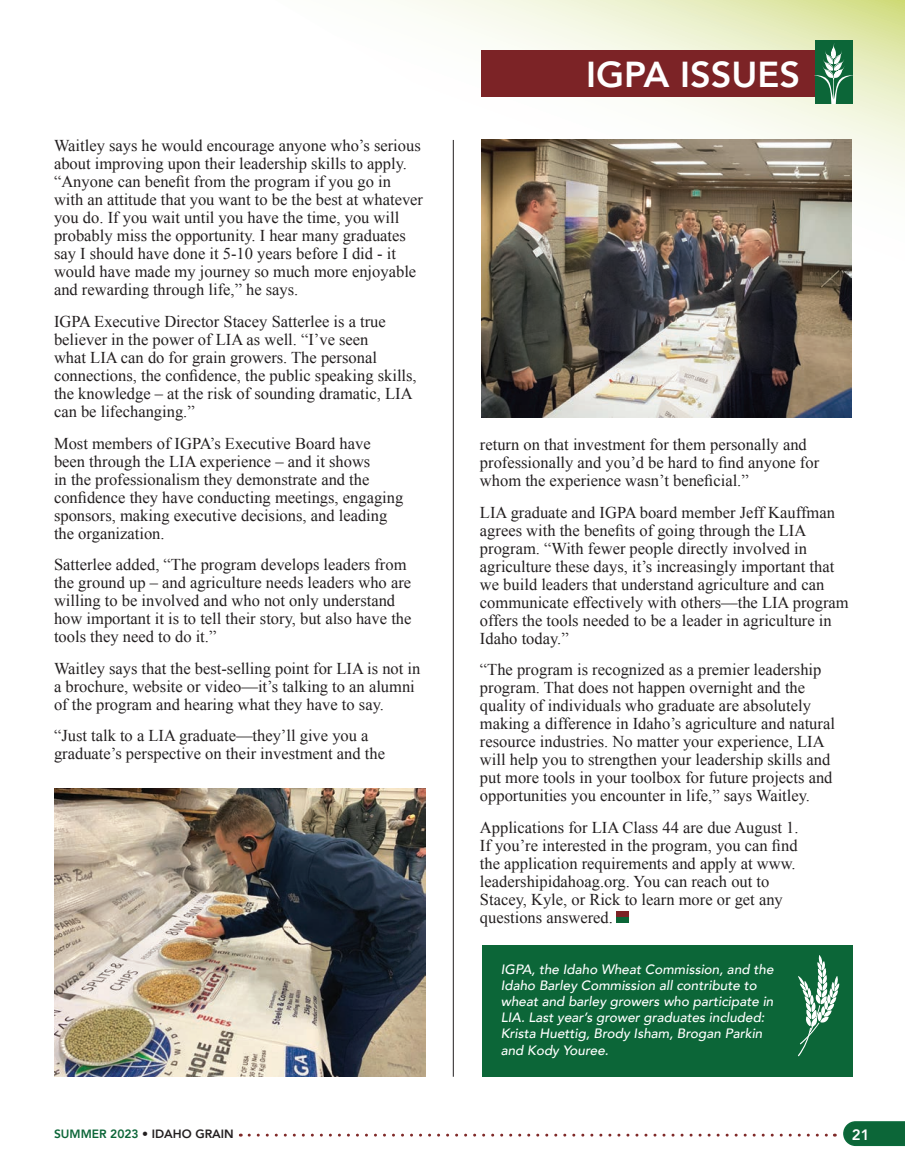
<style>
.page{position:relative;width:905px;height:1175px;background:#fff}
.page>*{position:absolute;margin:0;border:0;box-sizing:border-box;transform-origin:0 0}
.t1{font:800 36px "Avenir";color:#fff}
.t2{font:16.5px/18px "Times New Roman";color:#231f20}
.t3{font:800 15px "Avenir";color:#fff}
.t4{font:italic 500 13.5px/16.2px "Avenir";color:#fff}
.t5{font:800 12px "Avenir";color:#231f20}
.s1{color:#0c6638}
</style>
<div class="page">
<svg style="left:390px;top:0;width:514px;height:374px"></svg>
<div style="left:481px;top:51px;width:371px;height:46px;background:#7c2326"></div>
<div style="left:814px;top:41px;width:38px;height:62px;background:#0c6638"></div>
<svg style="left:814px;top:43px;width:38px;height:60px"></svg>
<svg style="left:843px;top:1121px;width:61px;height:25px;background:#186e43"></svg>
<svg style="left:249px;top:1133px;width:586px;height:3px"></svg>
<hr style="left:453px;top:140px;width:1px;height:936px;background:#231f20">
<div style="left:482px;top:945px;width:370px;height:131px;background:#0c6638"></div>
<svg style="left:798px;top:955px;width:41px;height:101px"></svg>
<img style="left:481px;top:140px;width:370px;height:278px">
<img style="left:54px;top:788px;width:371px;height:288px">
<div style="left:616px;top:911px;width:12px;height:6px;background:#7c2326"></div>
<div style="left:616px;top:916px;width:12px;height:6px;background:#0c6638"></div>
<p class="t2" style="left:54px;top:137px;width:370px">Waitley says he would encourage anyone who’s serious about improving upon their leadership skills to apply. “Anyone can benefit from the program if you go in with an attitude that you want to be the best at whatever you do. If you wait until you have the time, you will probably miss the opportunity. I hear many graduates say I should have done it 5-10 years before I did - it would have made my journey so much more enjoyable and rewarding through life,” he says.</p>
<p class="t2" style="left:54px;top:312px;width:364px">IGPA Executive Director Stacey Satterlee is a true believer in the power of LIA as well. “I’ve seen<br>what LIA can do for grain growers. The personal connections, the confidence, the public speaking skills, the knowledge – at the risk of sounding dramatic, LIA can be lifechanging.”</p>
<p class="t2" style="left:54px;top:434px;width:351px">Most members of IGPA’s Executive Board have been through the LIA experience – and it shows<br>in the professionalism they demonstrate and the confidence they have conducting meetings, engaging sponsors, making executive decisions, and leading the organization.</p>
<p class="t2" style="left:54px;top:555px;width:359px">Satterlee added, “The program develops leaders from the ground up – and agriculture needs leaders who are willing to be involved and who not only understand how important it is to tell their story, but also have the tools they need to do it.”</p>
<p class="t2" style="left:54px;top:659px;width:368px">Waitley says that the best-selling point for LIA is not in a brochure, website or video—it’s talking to an alumni of the program and hearing what they have to say.</p>
<p class="t2" style="left:54px;top:726px;width:332px">“Just talk to a LIA graduate—they’ll give you a graduate’s perspective on their investment and the</p>
<h1 class="t1" style="left:586px;top:46px;width:215px">IGPA ISSUES</h1>
<p class="t2" style="left:480px;top:435px;width:341px">return on that investment for them personally and professionally and you’d be hard to find anyone for whom the experience wasn’t beneficial.”</p>
<p class="t2" style="left:480px;top:503px;width:370px">LIA graduate and IGPA board member Jeff Kauffman agrees with the benefits of going through the LIA program. “With fewer people directly involved in agriculture these days, it’s increasingly important that we build leaders that understand agriculture and can communicate effectively with others—the LIA program offers the tools needed to be a leader in agriculture in Idaho today.”</p>
<p class="t2" style="left:480px;top:660px;width:356px">“The program is recognized as a premier leadership program. That does not happen overnight and the quality of individuals who graduate are absolutely making a difference in Idaho’s agriculture and natural resource industries. No matter your experience, LIA will help you to strengthen your leadership skills and put more tools in your toolbox for future projects and opportunities you encounter in life,” says Waitley.</p>
<p class="t2" style="left:480px;top:818px;width:320px">Applications for LIA Class 44 are due August 1.<br>If you’re interested in the program, you can find the application requirements and apply at www. leadershipidahoag.org. You can reach out to Stacey, Kyle, or Rick to learn more or get any questions answered.</p>
<p class="t4" style="left:500px;top:961px;width:274px">IGPA, the Idaho Wheat Commission, and the Idaho Barley Commission all contribute to wheat and barley growers who participate in LIA. Last year’s grower graduates included:<br>Krista Huettig, Brody Isham, Brogan Parkin and Kody Youree.</p>
<p class="t5" style="left:54px;top:1124px;width:181px"><span class="s1">SUMMER 2023</span> • IDAHO GRAIN</p>
<p class="t3" style="left:851px;top:1122px;width:19px">21</p>
</div>
